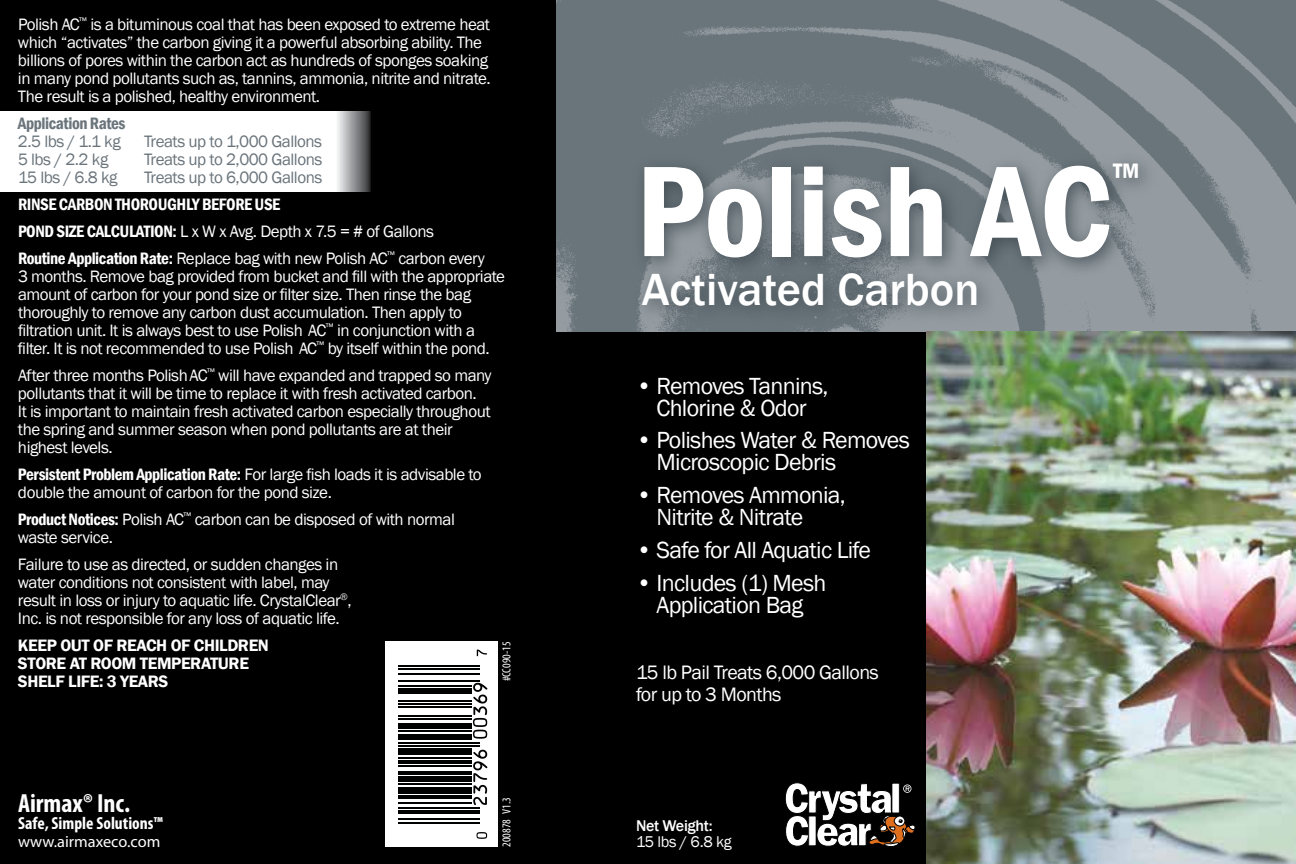
<style>
.page{position:relative;width:1296px;height:864px;background:#000}
.page>*{position:absolute;margin:0;border:0;box-sizing:border-box;transform-origin:0 0}
.t1{font:600 condensed 133.6px "Franklin Gothic";color:#fff}
.t2{font:500 46.4px "Franklin Gothic";color:#fff}
.t3{font:600 condensed 38.2px "Franklin Gothic";color:#fff}
.t4{font:700 condensed 26.4px "Myriad Pro";color:#fff}
.t5{font:24px/22px "Franklin Gothic";letter-spacing:-.03em;color:#fff;text-align:center}
.t6{font:20px/22px "Franklin Gothic";letter-spacing:-.03em;color:#fff}
.t7{font:700 condensed 17.6px "Myriad Pro";color:#fff}
.t8{font:17px/18px "Franklin Gothic";letter-spacing:-.03em;color:#fff}
.t9{font:600 condensed 17px/27px "Franklin Gothic";letter-spacing:-.025em;color:#fff}
.t10{font:17px "Franklin Gothic";letter-spacing:-.03em;color:#6a747b}
.t11{font:600 17px/18px "Franklin Gothic";letter-spacing:-.025em;color:#fff}
.t12{font:600 condensed 17px "Franklin Gothic";letter-spacing:-.025em;color:#6a747b}
.t13{font:16.4px "Myriad Pro";color:#fff}
.t14{font:16px "Franklin Gothic";letter-spacing:-.02em;color:#fff}
.t15{font:500 16px "Franklin Gothic";letter-spacing:-.02em;color:#fff}
.t16{font:condensed 12px "Myriad Pro";color:#fff}
.s1{font-weight:400;font-stretch:normal}
.s2{font-weight:600;font-stretch:condensed}
</style>
<div class="page">
<svg style="left:0;top:111px;width:370px;height:81px;background:#f5f5f5"></svg>
<img style="left:556px;top:0;width:740px;height:331px">
<div style="left:632px;top:151px;width:526px;height:126px;background:#38434a;opacity:.75"></div>
<div style="left:632px;top:261px;width:365px;height:65px;background:#38434a;opacity:.75"></div>
<div style="left:385px;top:642px;width:113px;height:205px;background:#fff"></div>
<img style="left:926px;top:331px;width:370px;height:533px">
<hr style="left:398px;top:822px;width:82px;height:2px;background:#000101">
<hr style="left:398px;top:819px;width:82px;height:1px;background:#000101">
<hr style="left:398px;top:810px;width:82px;height:4px;background:#000101">
<hr style="left:398px;top:807px;width:82px;height:2px;background:#000101">
<hr style="left:398px;top:802px;width:73px;height:1px;background:#000101">
<hr style="left:398px;top:795px;width:73px;height:3px;background:#000101">
<div style="left:398px;top:787px;width:73px;height:6px;background:#000101"></div>
<hr style="left:398px;top:783px;width:73px;height:2px;background:#000101">
<div style="left:398px;top:777px;width:73px;height:5px;background:#000101"></div>
<hr style="left:398px;top:772px;width:73px;height:3px;background:#000101">
<hr style="left:398px;top:765px;width:73px;height:2px;background:#000101">
<hr style="left:398px;top:760px;width:73px;height:3px;background:#000101">
<hr style="left:398px;top:757px;width:73px;height:1px;background:#000101">
<div style="left:398px;top:748px;width:73px;height:7px;background:#000101"></div>
<hr style="left:398px;top:745px;width:82px;height:2px;background:#000101">
<hr style="left:398px;top:742px;width:82px;height:1px;background:#000101">
<div style="left:398px;top:735px;width:73px;height:5px;background:#000101"></div>
<hr style="left:398px;top:730px;width:73px;height:2px;background:#000101">
<div style="left:398px;top:723px;width:73px;height:5px;background:#000101"></div>
<hr style="left:398px;top:718px;width:73px;height:2px;background:#000101">
<hr style="left:398px;top:715px;width:73px;height:2px;background:#000101">
<hr style="left:398px;top:707px;width:73px;height:1px;background:#000101">
<hr style="left:398px;top:703px;width:73px;height:2px;background:#000101">
<hr style="left:398px;top:700px;width:73px;height:2px;background:#000101">
<div style="left:398px;top:688px;width:73px;height:5px;background:#000101"></div>
<hr style="left:398px;top:685px;width:73px;height:2px;background:#000101">
<hr style="left:398px;top:680px;width:82px;height:2px;background:#000101">
<hr style="left:398px;top:673px;width:82px;height:2px;background:#000101">
<hr style="left:398px;top:668px;width:82px;height:2px;background:#000101">
<hr style="left:398px;top:665px;width:82px;height:1px;background:#000101">
<svg style="left:476px;top:832px;width:11px;height:7px"></svg>
<svg style="left:473px;top:750px;width:14px;height:55px"></svg>
<svg style="left:473px;top:683px;width:14px;height:56px"></svg>
<svg style="left:477px;top:650px;width:10px;height:6px"></svg>
<svg style="left:785px;top:782px;width:130px;height:65px"></svg>
<p class="t8" style="left:18px;top:16px;width:474px">Polish AC<sup>™</sup> is a bituminous coal that has been exposed to extreme heat which “activates” the carbon giving it a powerful absorbing ability. The billions of pores within the carbon act as hundreds of sponges soaking in many pond pollutants such as, tannins, ammonia, nitrite and nitrate.<br>The result is a polished, healthy environment.</p>
<p class="t12" style="left:18px;top:112px;width:109px">Application Rates</p>
<p class="t10" style="left:18px;top:131px;width:104px">2.5 lbs / 1.1 kg</p>
<p class="t10" style="left:144px;top:131px;width:180px">Treats up to 1,000 Gallons</p>
<p class="t10" style="left:18px;top:149px;width:92px">5 lbs / 2.2 kg</p>
<p class="t10" style="left:144px;top:149px;width:180px">Treats up to 2,000 Gallons</p>
<p class="t10" style="left:18px;top:167px;width:101px">15 lbs / 6.8 kg</p>
<p class="t10" style="left:144px;top:167px;width:180px">Treats up to 6,000 Gallons</p>
<p class="t9" style="left:18px;top:191px;width:468px">RINSE CARBON THOROUGHLY BEFORE USE<br>POND SIZE CALCULATION: <span class="s1">L x W x Avg. Depth x 7.5 = # of Gallons<br></span>Routine Application Rate: <span class="s1">Replace bag with new Polish AC</span><sup>™</sup> <span class="s1">carbon every</span></p>
<p class="t8" style="left:18px;top:268px;width:489px">3 months. Remove bag provided from bucket and fill with the appropriate amount of carbon for your pond size or filter size. Then rinse the bag thoroughly to remove any carbon dust accumulation. Then apply to filtration unit. It is always best to use Polish AC<sup>™</sup> in conjunction with a filter. It is not recommended to use Polish AC<sup>™</sup> by itself within the pond.</p>
<p class="t8" style="left:18px;top:367px;width:475px">After three months PolishAC<sup>™</sup> will have expanded and trapped so many pollutants that it will be time to replace it with fresh activated carbon.<br>It is important to maintain fresh activated carbon especially throughout the spring and summer season when pond pollutants are at their highest levels.</p>
<p class="t8" style="left:18px;top:466px;width:465px"><span class="s2">Persistent Problem Application Rate:</span> For large fish loads it is advisable to double the amount of carbon for the pond size.</p>
<p class="t8" style="left:18px;top:511px;width:439px"><span class="s2">Product Notices:</span> Polish AC<sup>™</sup> carbon can be disposed of with normal waste service.</p>
<p class="t8" style="left:18px;top:556px;width:335px">Failure to use as directed, or sudden changes in water conditions not consistent with label, may result in loss or injury to aquatic life. CrystalClear<sup>®</sup>, Inc. is not responsible for any loss of aquatic life.</p>
<p class="t11" style="left:18px;top:636px;width:252px">KEEP OUT OF REACH OF CHILDREN<br>STORE AT ROOM TEMPERATURE<br>SHELF LIFE: 3 YEARS</p>
<p class="t16" style="left:499px;top:681px;width:41px;rotate:-90deg">#CC090-15</p>
<h3 class="t4" style="left:18px;top:786px;width:114px">Airmax® Inc.</h3>
<p class="t7" style="left:18px;top:812px;width:146px">Safe, Simple Solutions™</p>
<p class="t13" style="left:18px;top:831px;width:144px">www.airmaxeco.com</p>
<p class="t16" style="left:499px;top:847px;width:51px;rotate:-90deg">200878 V1.3</p>
<h1 class="t1" style="left:636px;top:122px;width:478px">Polish AC</h1>
<h3 class="t3" style="left:1112px;top:149px;width:29px">™</h3>
<h2 class="t2" style="left:642px;top:260px;width:339px">Activated Carbon</h2>
<h3 class="t5" style="left:636px;top:375px;width:194px">• Removes Tannins,<br>Chlorine &amp; Odor</h3>
<h3 class="t5" style="left:657px;top:430px;width:255px;text-align:left;text-indent:-21px">• Polishes Water &amp; Removes<br>Microscopic Debris</h3>
<h3 class="t5" style="left:657px;top:485px;width:191px;text-align:left;text-indent:-21px">• Removes Ammonia,<br>Nitrite &amp; Nitrate</h3>
<h3 class="t5" style="left:636px;top:540px;width:236px">• Safe for All Aquatic Life</h3>
<h3 class="t5" style="left:636px;top:572px;width:192px">• Includes (1) Mesh<br>Application Bag</h3>
<p class="t6" style="left:636px;top:662px;width:244px">15 lb Pail Treats 6,000 Gallons for up to 3 Months</p>
<p class="t15" style="left:636px;top:816px;width:78px">Net Weight:</p>
<p class="t14" style="left:636px;top:832px;width:97px">15 lbs / 6.8 kg</p>
</div>
